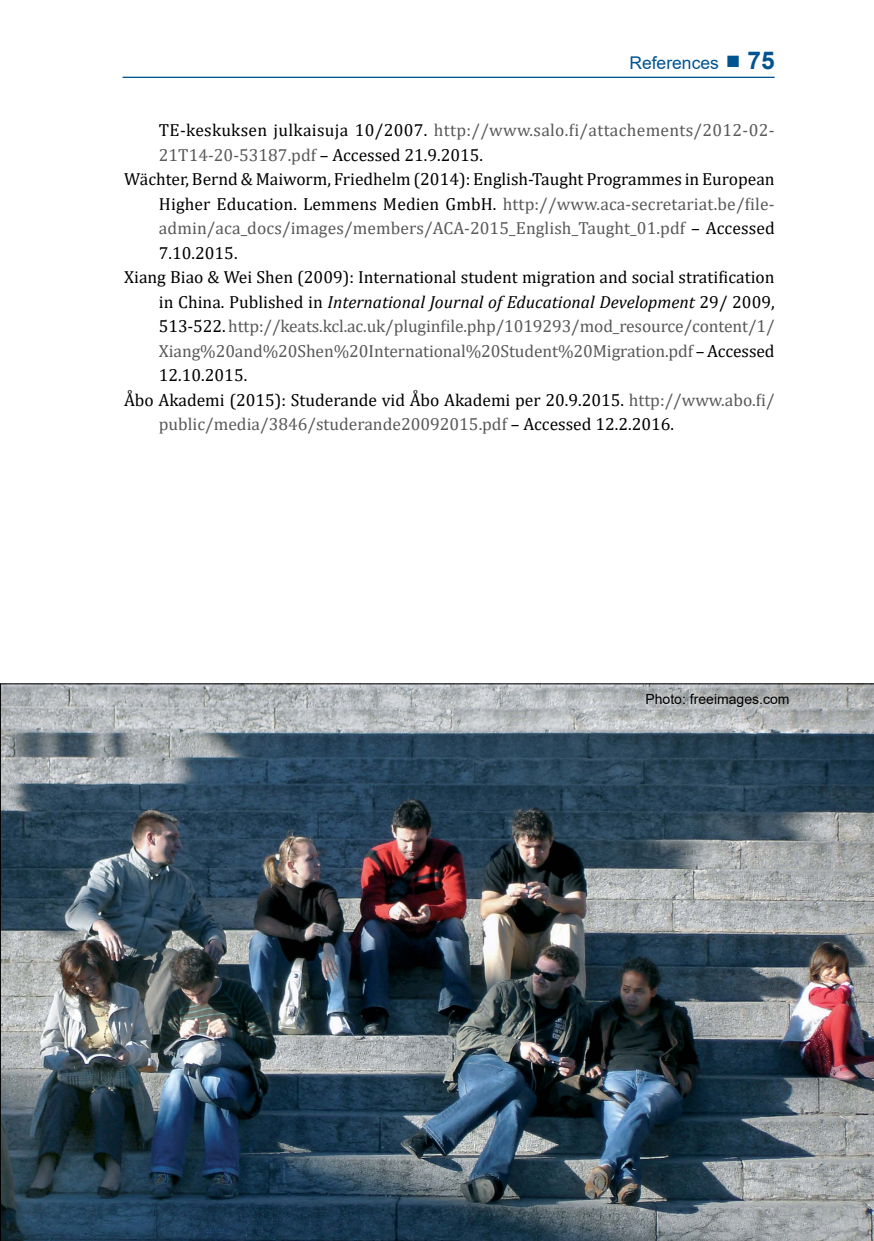
<style>
.page{position:relative;width:874px;height:1241px;background:#fff}
.page>*{position:absolute;margin:0;border:0;box-sizing:border-box;transform-origin:0 0}
.t1{font:17.5px "Cambria";color:#58595b}
.t2{font:17.5px "Cambria";color:#000}
.t3{font:italic 17.5px "Cambria";color:#000}
.t4{font:17.5px "Cambria";letter-spacing:.02em;color:#58595b}
.t5{font:17.5px "Arial";color:#005490}
.t6{font:14px "Arial";color:#000}
.s1{font-weight:700;font-size:24.5px}
.s2{color:#000}
.s3{color:#58595b}
.s4{font-style:normal}
</style>
<div class="page">
<hr style="left:122px;top:77px;width:652px;height:1px;background:#005490">
<img style="left:0;top:683px;width:873px;height:557px">
<p class="t5" style="left:629px;top:51px;width:147px">References <span class="s1">■ 75</span></p>
<p class="t4" style="left:159px;top:120px;width:617px"><span class="s2">TE-keskuksen julkaisuja 10/2007.</span> http://www.salo.fi/attachements/2012-02-</p>
<p class="t2" style="left:159px;top:144px;width:325px"><span class="s3">21T14-20-53187.pdf</span> – Accessed 21.9.2015.</p>
<p class="t2" style="left:124px;top:169px;width:651px">Wächter, Bernd &amp; Maiworm, Friedhelm (2014): English-Taught Programmes in European</p>
<p class="t1" style="left:159px;top:193px;width:617px"><span class="s2">Higher Education. Lemmens Medien GmbH.</span> http://www.aca-secretariat.be/file-</p>
<p class="t1" style="left:159px;top:218px;width:617px">admin/aca_docs/images/members/ACA-2015_English_Taught_01.pdf <span class="s2">– Accessed</span></p>
<p class="t2" style="left:159px;top:242px;width:80px">7.10.2015.</p>
<p class="t2" style="left:124px;top:267px;width:651px">Xiang Biao &amp; Wei Shen (2009): International student migration and social stratification</p>
<p class="t3" style="left:159px;top:289px;width:617px"><span class="s4">in China. Published in</span> International Journal of Educational Development <span class="s4">29/ 2009,</span></p>
<p class="t1" style="left:159px;top:316px;width:617px"><span class="s2">513-522.</span> http://keats.kcl.ac.uk/pluginfile.php/1019293/mod_resource/content/1/</p>
<p class="t1" style="left:159px;top:340px;width:617px">Xiang%20and%20Shen%20International%20Student%20Migration.pdf <span class="s2">– Accessed</span></p>
<p class="t2" style="left:159px;top:365px;width:90px">12.10.2015.</p>
<p class="t2" style="left:124px;top:389px;width:651px">Åbo Akademi (2015): Studerande vid Åbo Akademi per 20.9.2015. <span class="s3">http://www.abo.fi/</span></p>
<p class="t1" style="left:159px;top:414px;width:516px">public/media/3846/studerande20092015.pdf <span class="s2">– Accessed 12.2.2016.</span></p>
<p class="t6" style="left:645px;top:689px;width:145px">Photo: freeimages.com</p>
</div>
